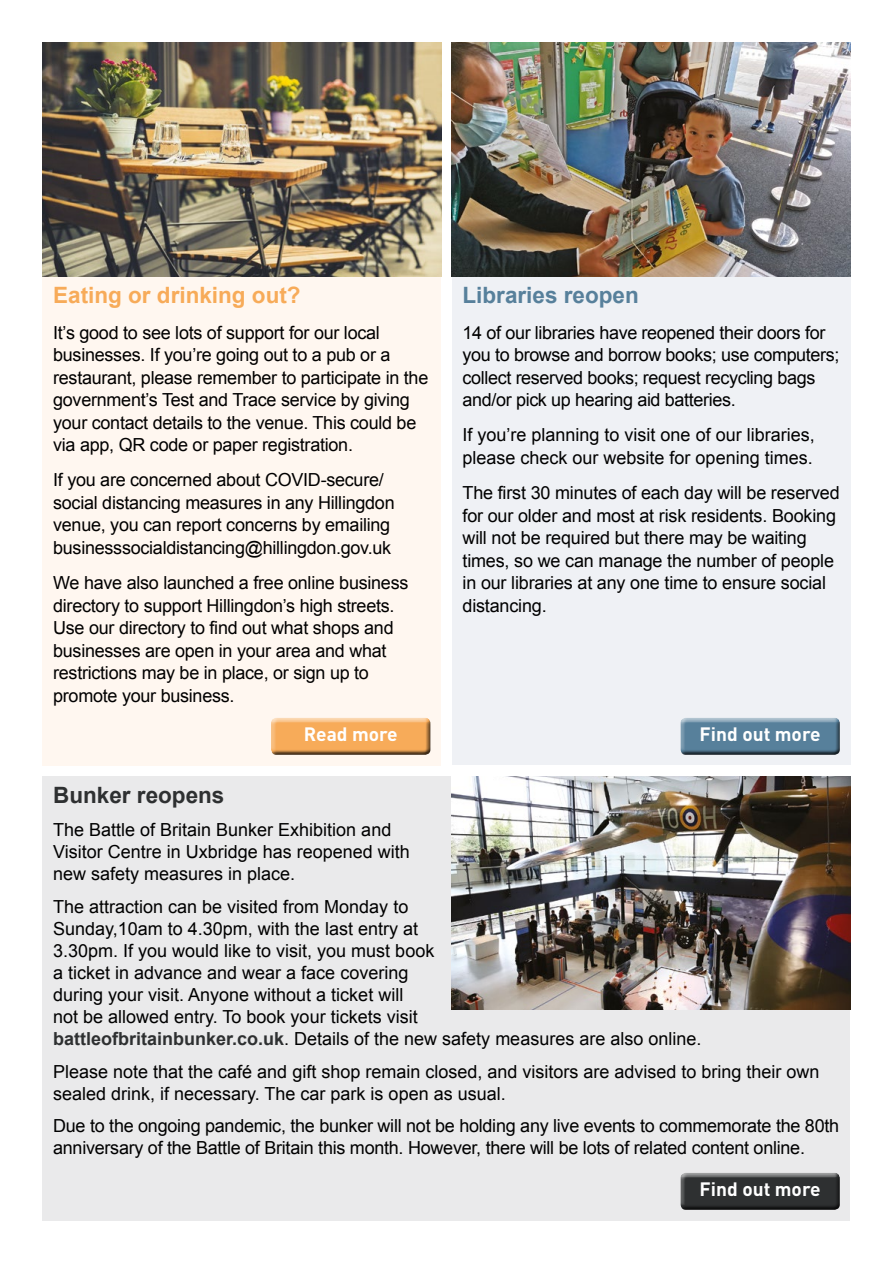
<style>
.page{position:relative;width:893px;height:1263px;background:#fff}
.page>*{position:absolute;margin:0;border:0;box-sizing:border-box;transform-origin:0 0}
.t1{font:700 22.5px "Arial";color:#f7ab59}
.t2{font:700 22.5px "Arial";color:#57809b}
.t3{font:700 22.5px "Arial";color:#2e3031}
.t4{font:700 19.2px "DINOT";color:#fff}
.t5{font:18px/22.5px "Arial";letter-spacing:-.015em;color:#000}
.s1{font-weight:700;color:#2e3031}
</style>
<div class="page">
<div style="left:43px;top:238px;width:398px;height:527px;background:#fff7f0"></div>
<img style="left:43px;top:43px;width:398px;height:233px">
<div style="left:268px;top:717px;width:168px;height:39px;background:#000;opacity:.75"></div>
<div style="left:452px;top:43px;width:398px;height:722px;background:#eff1f5"></div>
<div style="left:677px;top:717px;width:168px;height:39px;background:#000;opacity:.75"></div>
<img style="left:452px;top:43px;width:398px;height:233px">
<div style="left:43px;top:776px;width:807px;height:444px;background:#eaeaeb"></div>
<div style="left:677px;top:1172px;width:168px;height:39px;background:#000;opacity:.75"></div>
<img style="left:452px;top:776px;width:398px;height:234px">
<p class="t1" style="left:53px;top:280px;width:249px">Eating or drinking out?</p>
<p class="t5" style="left:53px;top:321px;width:377px">It’s good to see lots of support for our local businesses. If you’re going out to a pub or a restaurant, please remember to participate in the government’s Test and Trace service by giving your contact details to the venue. This could be via app, QR code or paper registration.</p>
<p class="t5" style="left:53px;top:469px;width:343px">If you are concerned about COVID-secure/ social distancing measures in any Hillingdon venue, you can report concerns by emailing businesssocialdistancing@hillingdon.gov.uk</p>
<p class="t5" style="left:53px;top:572px;width:357px">We have also launched a free online business directory to support Hillingdon’s high streets.<br>Use our directory to find out what shops and businesses are open in your area and what restrictions may be in place, or sign up to promote your business.</p>
<p class="t4" style="left:304px;top:721px;width:96px">Read more</p>
<p class="t2" style="left:462px;top:280px;width:178px">Libraries reopen</p>
<p class="t5" style="left:462px;top:321px;width:378px">14 of our libraries have reopened their doors for you to browse and borrow books; use computers; collect reserved books; request recycling bags and/or pick up hearing aid batteries.</p>
<p class="t5" style="left:462px;top:424px;width:354px">If you’re planning to visit one of our libraries, please check our website for opening times.</p>
<p class="t5" style="left:462px;top:482px;width:379px">The first 30 minutes of each day will be reserved for our older and most at risk residents. Booking will not be required but there may be waiting times, so we can manage the number of people in our libraries at any one time to ensure social distancing.</p>
<p class="t4" style="left:700px;top:721px;width:122px">Find out more</p>
<p class="t3" style="left:53px;top:780px;width:173px">Bunker reopens</p>
<p class="t5" style="left:53px;top:819px;width:358px;line-height:22px">The Battle of Britain Bunker Exhibition and<br>Visitor Centre in Uxbridge has reopened with new safety measures in place.</p>
<p class="t5" style="left:53px;top:895px;width:650px;line-height:22px">The attraction can be visited from Monday to<br>Sunday,10am to 4.30pm, with the last entry at<br>3.30pm. If you would like to visit, you must book<br>a ticket in advance and wear a face covering<br>during your visit. Anyone without a ticket will<br>not be allowed entry. To book your tickets visit<br><span class="s1">battleofbritainbunker.co.uk</span>. Details of the new safety measures are also online.</p>
<p class="t5" style="left:53px;top:1060px;width:768px;line-height:22px">Please note that the café and gift shop remain closed, and visitors are advised to bring their own sealed drink, if necessary. The car park is open as usual.</p>
<p class="t5" style="left:53px;top:1115px;width:787px;line-height:22px">Due to the ongoing pandemic, the bunker will not be holding any live events to commemorate the 80th anniversary of the Battle of Britain this month. However, there will be lots of related content online.</p>
<p class="t4" style="left:700px;top:1176px;width:122px">Find out more</p>
</div>
